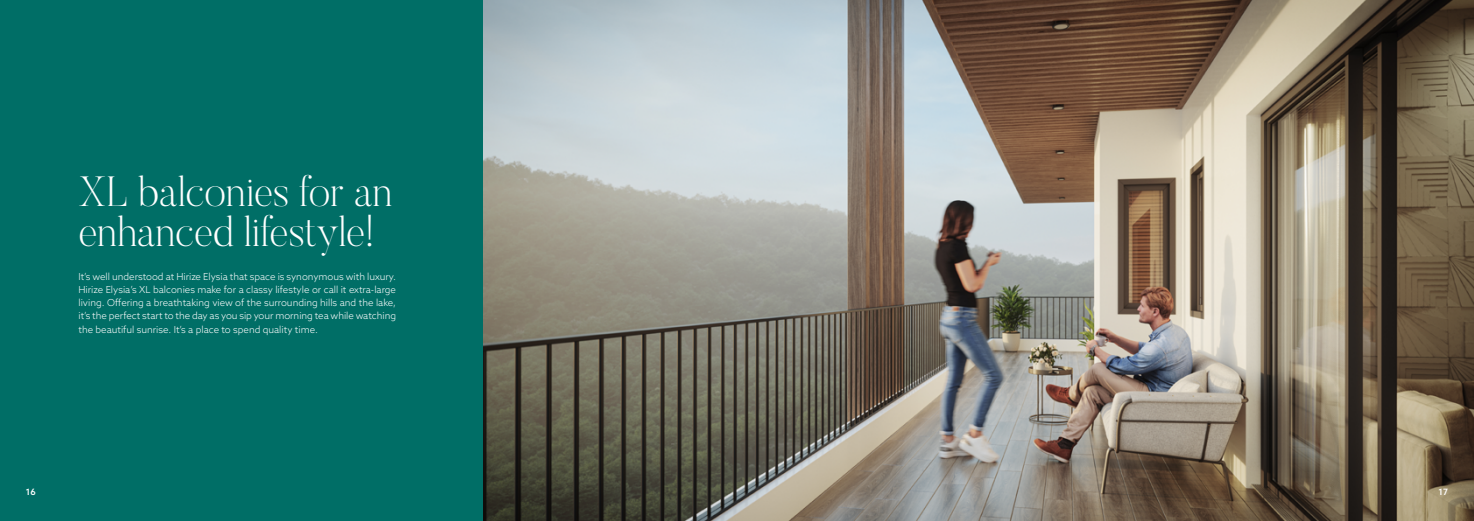
<style>
.page{position:relative;width:1474px;height:521px;background:#fff}
.page>*{position:absolute;margin:0;border:0;box-sizing:border-box;transform-origin:0 0}
.t1{font:200 42px/40.2px "Butler";letter-spacing:-.01em;color:#fff}
.t2{font:300 9.62px/13.1px "Azo Sans";color:#fff;text-align:justify}
.t3{font:500 8.75px "Azo Sans";color:#fff}
</style>
<div class="page">
<img style="left:482px;top:0;width:991px;height:521px">
<div style="left:0;top:0;width:482px;height:521px;background:#006e66"></div>
<h1 class="t1" style="left:78px;top:171px;width:315px">XL balconies for an enhanced lifestyle!</h1>
<p class="t2" style="left:78px;top:270px;width:319px">It’s well understood at Hirize Elysia that space is synonymous with luxury.<br>Hirize Elysia’s XL balconies make for a classy lifestyle or call it extra-large living. Offering a breathtaking view of the surrounding hills and the lake, it’s the perfect start to the day as you sip your morning tea while watching the beautiful sunrise. It’s a place to spend quality time.</p>
<p class="t3" style="left:26px;top:486px;width:11px">16</p>
<p class="t3" style="left:1438px;top:486px;width:11px">17</p>
</div>
